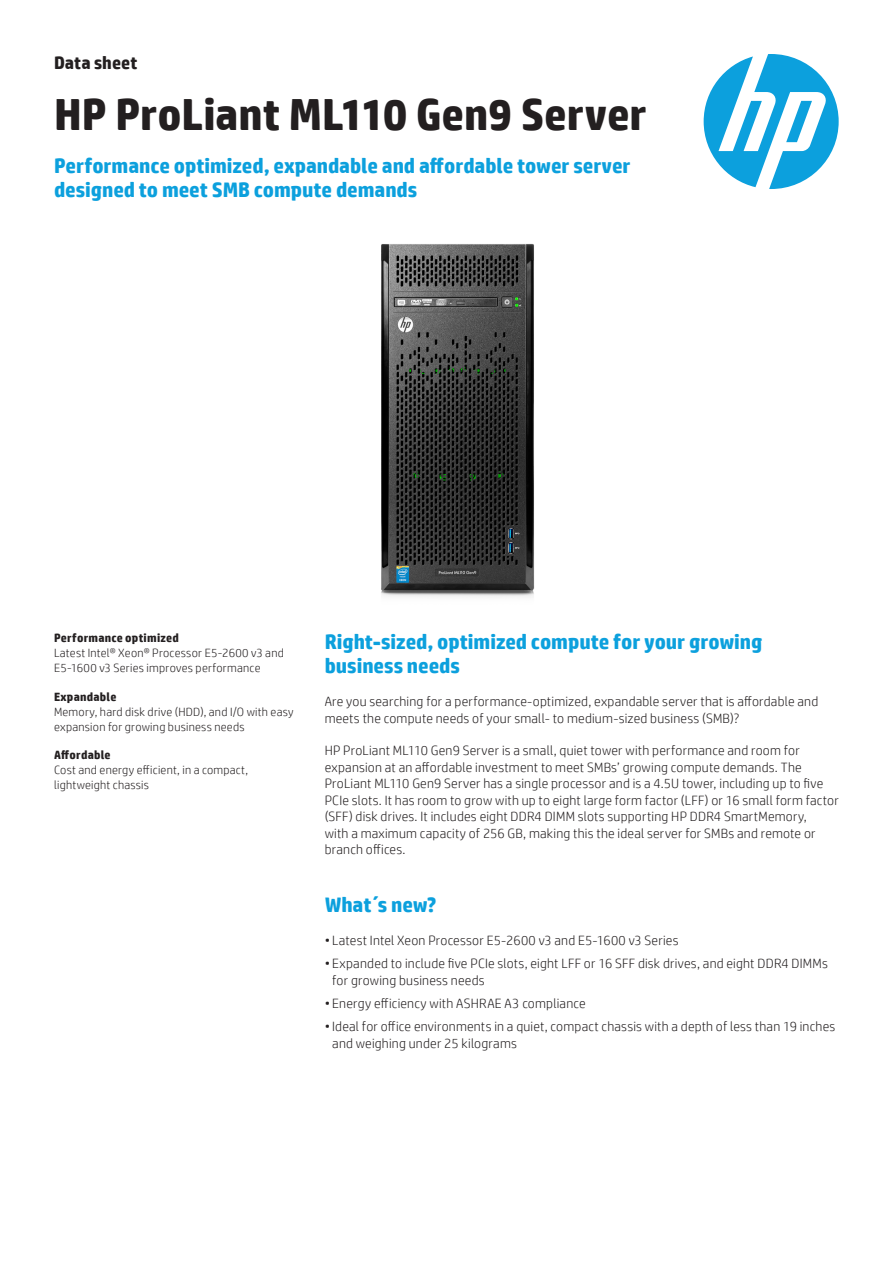
<style>
.page{position:relative;width:893px;height:1263px;background:#fff}
.page>*{position:absolute;margin:0;border:0;box-sizing:border-box;transform-origin:0 0}
.t1{font:700 45px "HP Simplified";color:#231f20}
.t2{font:700 21px/24px "HP Simplified";letter-spacing:-.005em;color:#0ca0dd}
.t3{font:700 18px "HP Simplified";color:#231f20}
.t4{font:300 13.5px/16.5px "HP Simplified";letter-spacing:.015em;color:#231f20}
.t5{font:300 12px/15px "HP Simplified";letter-spacing:.02em;color:#231f20}
.t6{font:700 12px "HP Simplified";letter-spacing:.02em;color:#231f20}
</style>
<div class="page">
<svg style="left:704px;top:54px;width:135px;height:135px"></svg>
<img style="left:381px;top:243px;width:154px;height:354px">
<h3 class="t3" style="left:54px;top:51px;width:85px">Data sheet</h3>
<h1 class="t1" style="left:54px;top:85px;width:594px">HP ProLiant ML110 Gen9 Server</h1>
<h2 class="t2" style="left:54px;top:154px;width:578px">Performance optimized, expandable and affordable tower server designed to meet SMB compute demands</h2>
<p class="t6" style="left:54px;top:630px;width:126px">Performance optimized</p>
<p class="t5" style="left:54px;top:645px;width:231px">Latest Intel® Xeon® Processor E5-2600 v3 and<br>E5-1600 v3 Series improves performance</p>
<p class="t6" style="left:54px;top:688px;width:64px">Expandable</p>
<p class="t5" style="left:54px;top:704px;width:241px">Memory, hard disk drive (HDD), and I/O with easy expansion for growing business needs</p>
<p class="t6" style="left:54px;top:747px;width:58px">Affordable</p>
<p class="t5" style="left:54px;top:762px;width:196px">Cost and energy efficient, in a compact, lightweight chassis</p>
<h2 class="t2" style="left:325px;top:630px;width:439px">Right-sized, optimized compute for your growing business needs</h2>
<p class="t4" style="left:325px;top:693px;width:495px">Are you searching for a performance-optimized, expandable server that is affordable and meets the compute needs of your small- to medium-sized business (SMB)?</p>
<p class="t4" style="left:325px;top:742px;width:516px">HP ProLiant ML110 Gen9 Server is a small, quiet tower with performance and room for expansion at an affordable investment to meet SMBs’ growing compute demands. The ProLiant ML110 Gen9 Server has a single processor and is a 4.5U tower, including up to five PCIe slots. It has room to grow with up to eight large form factor (LFF) or 16 small form factor (SFF) disk drives. It includes eight DDR4 DIMM slots supporting HP DDR4 SmartMemory,<br>with a maximum capacity of 256 GB, making this the ideal server for SMBs and remote or branch offices.</p>
<h2 class="t2" style="left:325px;top:893px;width:113px">What´s new?</h2>
<p class="t4" style="left:325px;top:931px;width:355px">• Latest Intel Xeon Processor E5-2600 v3 and E5-1600 v3 Series</p>
<p class="t4" style="left:332px;top:955px;width:497px;text-indent:-8px">• Expanded to include five PCIe slots, eight LFF or 16 SFF disk drives, and eight DDR4 DIMMs for growing business needs</p>
<p class="t4" style="left:325px;top:994px;width:263px">• Energy efficiency with ASHRAE A3 compliance</p>
<p class="t4" style="left:332px;top:1018px;width:505px;text-indent:-8px">•Ideal for office environments in a quiet, compact chassis with a depth of less than 19 inches and weighing under 25 kilograms</p>
</div>
